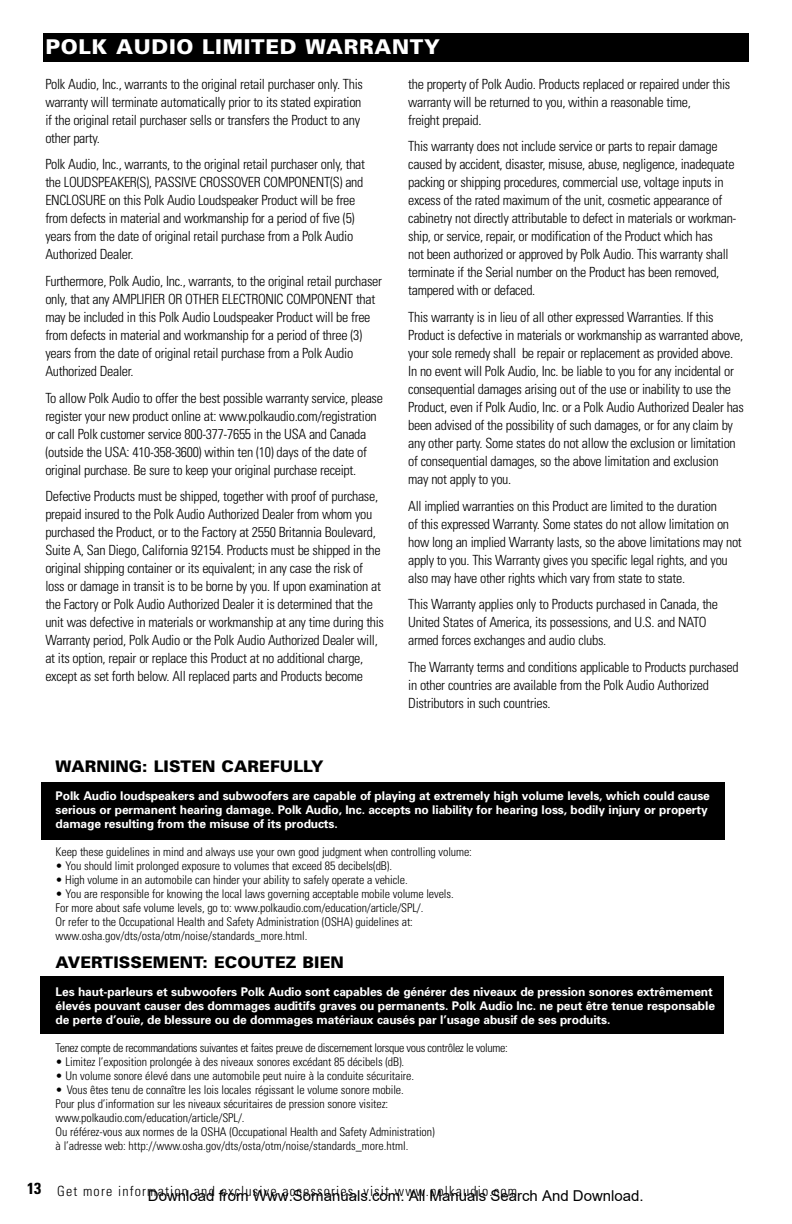
<style>
.page{position:relative;width:792px;height:1224px;background:#fff}
.page>*{position:absolute;margin:0;border:0;box-sizing:border-box;transform-origin:0 0}
.t1{font:900 20.4px "Univers";letter-spacing:.035em;color:#fff}
.t2{font:900 16px "Univers";letter-spacing:.005em;color:#000}
.t3{font:15px "Arial";color:#000}
.t4{font:300 condensed 14px/18px "Univers";letter-spacing:-.02em;color:#000}
.t5{font:300 condensed 14px "Univers";letter-spacing:.085em;color:#000}
.t6{font:300 condensed 12px/14px "Univers";letter-spacing:-.01em;color:#000}
.t7{font:700 12px/14px "Univers";letter-spacing:-.01em;color:#fff}
.t8{font:300 condensed 12px "Univers";letter-spacing:-.03em;color:#000}
.s1{font-weight:700;font-size:16px}
</style>
<div class="page">
<div style="left:43px;top:33px;width:706px;height:28px;background:#000"></div>
<div style="left:40px;top:977px;width:684px;height:57px;background:#000"></div>
<div style="left:41px;top:782px;width:684px;height:57px;background:#000"></div>
<h1 class="t1" style="left:45px;top:39px;width:396px">POLK AUDIO LIMITED WARRANTY</h1>
<p class="t4" style="left:45px;top:76px;width:319px">Polk Audio, Inc., warrants to the original retail purchaser only. This warranty will terminate automatically prior to its stated expiration if the original retail purchaser sells or transfers the Product to any other party.</p>
<p class="t4" style="left:45px;top:157px;width:321px">Polk Audio, Inc., warrants, to the original retail purchaser only, that the LOUDSPEAKER(S), PASSIVE CROSSOVER COMPONENT(S) and ENCLOSURE on this Polk Audio Loudspeaker Product will be free from defects in material and workmanship for a period of five (5) years from the date of original retail purchase from a Polk Audio Authorized Dealer.</p>
<p class="t4" style="left:45px;top:273px;width:338px">Furthermore, Polk Audio, Inc., warrants, to the original retail purchaser only, that any AMPLIFIER OR OTHER ELECTRONIC COMPONENT that may be included in this Polk Audio Loudspeaker Product will be free from defects in material and workmanship for a period of three (3) years from the date of original retail purchase from a Polk Audio Authorized Dealer.</p>
<p class="t4" style="left:45px;top:390px;width:339px">To allow Polk Audio to offer the best possible warranty service, please register your new product online at: www.polkaudio.com/registration or call Polk customer service 800-377-7655 in the USA and Canada (outside the USA: 410-358-3600) within ten (10) days of the date of original purchase. Be sure to keep your original purchase receipt.</p>
<p class="t4" style="left:45px;top:489px;width:340px">Defective Products must be shipped, together with proof of purchase, prepaid insured to the Polk Audio Authorized Dealer from whom you purchased the Product, or to the Factory at 2550 Britannia Boulevard, Suite A, San Diego, California 92154. Products must be shipped in the original shipping container or its equivalent; in any case the risk of loss or damage in transit is to be borne by you. If upon examination at the Factory or Polk Audio Authorized Dealer it is determined that the unit was defective in materials or workmanship at any time during this Warranty period, Polk Audio or the Polk Audio Authorized Dealer will, at its option, repair or replace this Product at no additional charge, except as set forth below. All replaced parts and Products become</p>
<p class="t4" style="left:408px;top:76px;width:324px">the property of Polk Audio. Products replaced or repaired under this warranty will be returned to you, within a reasonable time,<br>freight prepaid.</p>
<p class="t4" style="left:408px;top:139px;width:330px">This warranty does not include service or parts to repair damage caused by accident, disaster, misuse, abuse, negligence, inadequate packing or shipping procedures, commercial use, voltage inputs in excess of the rated maximum of the unit, cosmetic appearance of cabinetry not directly attributable to defect in materials or workman&shy;ship, or service, repair, or modification of the Product which has<br>not been authorized or approved by Polk Audio. This warranty shall terminate if the Serial number on the Product has been removed, tampered with or defaced.</p>
<p class="t4" style="left:408px;top:309px;width:337px">This warranty is in lieu of all other expressed Warranties. If this Product is defective in materials or workmanship as warranted above, your sole remedy shall be repair or replacement as provided above.<br>In no event will Polk Audio, Inc. be liable to you for any incidental or consequential damages arising out of the use or inability to use the Product, even if Polk Audio, Inc. or a Polk Audio Authorized Dealer has been advised of the possibility of such damages, or for any claim by any other party. Some states do not allow the exclusion or limitation of consequential damages, so the above limitation and exclusion<br>may not apply to you.</p>
<p class="t4" style="left:408px;top:498px;width:335px">All implied warranties on this Product are limited to the duration<br>of this expressed Warranty. Some states do not allow limitation on how long an implied Warranty lasts, so the above limitations may not apply to you. This Warranty gives you specific legal rights, and you also may have other rights which vary from state to state.</p>
<p class="t4" style="left:408px;top:597px;width:311px">This Warranty applies only to Products purchased in Canada, the<br>United States of America, its possessions, and U.S. and NATO armed forces exchanges and audio clubs.</p>
<p class="t4" style="left:408px;top:659px;width:332px">The Warranty terms and conditions applicable to Products purchased in other countries are available from the Polk Audio Authorized<br>Distributors in such countries.</p>
<p class="t2" style="left:56px;top:760px;width:270px">WARNING: LISTEN CAREFULLY</p>
<p class="t7" style="left:56px;top:789px;width:656px">Polk Audio loudspeakers and subwoofers are capable of playing at extremely high volume levels, which could cause serious or permanent hearing damage. Polk Audio, Inc. accepts no liability for hearing loss, bodily injury or property damage resulting from the misuse of its products.</p>
<p class="t6" style="left:56px;top:845px;width:418px">Keep these guidelines in mind and always use your own good judgment when controlling volume:</p>
<p class="t6" style="left:56px;top:859px;width:338px">• You should limit prolonged exposure to volumes that exceed 85 decibels(dB).</p>
<p class="t6" style="left:56px;top:873px;width:354px">• High volume in an automobile can hinder your ability to safely operate a vehicle.</p>
<p class="t6" style="left:56px;top:887px;width:400px">• You are responsible for knowing the local laws governing acceptable mobile volume levels.<br>For more about safe volume levels, go to: www.polkaudio.com/education/article/SPL/.<br>Or refer to the Occupational Health and Safety Administration (OSHA) guidelines at: www.osha.gov/dts/osta/otm/noise/standards_more.html.</p>
<p class="t2" style="left:56px;top:956px;width:290px">AVERTISSEMENT: ECOUTEZ BIEN</p>
<p class="t7" style="left:56px;top:985px;width:661px">Les haut-parleurs et subwoofers Polk Audio sont capables de générer des niveaux de pression sonores extrêmement élevés pouvant causer des dommages auditifs graves ou permanents. Polk Audio Inc. ne peut être tenue responsable de perte d’ouïe, de blessure ou de dommages matériaux causés par l’usage abusif de ses produits.</p>
<p class="t8" style="left:56px;top:1043px;width:454px">Tenez compte de recommandations suivantes et faites preuve de discernement lorsque vous contrôlez le volume:</p>
<p class="t6" style="left:56px;top:1055px;width:350px">• Limitez l’exposition prolongée à des niveaux sonores excédant 85 décibels (dB).</p>
<p class="t6" style="left:56px;top:1069px;width:360px">• Un volume sonore élevé dans une automobile peut nuire à la conduite sécuritaire.</p>
<p class="t6" style="left:56px;top:1083px;width:381px">• Vous êtes tenu de connaître les lois locales régissant le volume sonore mobile.<br>Pour plus d’information sur les niveaux sécuritaires de pression sonore visitez: www.polkaudio.com/education/article/SPL/.<br>Ou référez-vous aux normes de la OSHA (Occupational Health and Safety Administration) à l’adresse web: http://www.osha.gov/dts/osta/otm/noise/standards_more.html.</p>
<p class="t3" style="left:148px;top:1187px;width:497px">Download from Www.Somanuals.com. All Manuals Search And Download.</p>
<p class="t5" style="left:27px;top:1186px;width:492px"><span class="s1">13</span> Get more information and exclusive accessories, visit www.polkaudio.com</p>
</div>
